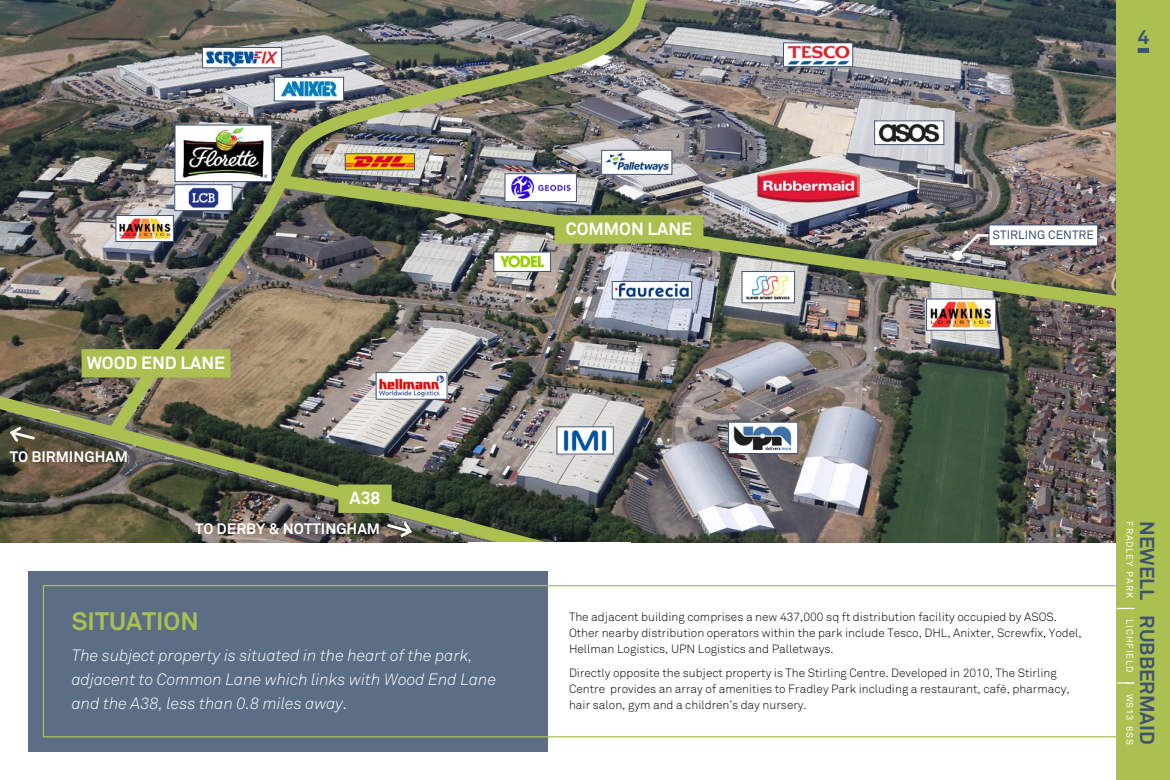
<style>
.page{position:relative;width:1170px;height:780px;background:#fff}
.page>*{position:absolute;margin:0;border:0;box-sizing:border-box;transform-origin:0 0}
.t1{font:700 25px "Akkurat";color:#aac151}
.t2{font:700 20px "Akkurat";color:#3f5371}
.t3{font:700 17.5px "Akkurat";color:#fff}
.t4{font:italic 300 16.25px/23.8px "Akkurat";color:#fff}
.t5{font:700 15px "Akkurat";color:#fff}
.t6{font:12px "Akkurat";color:#3f5371}
.t7{font:300 11.88px/16.2px "Akkurat";color:#000}
.t8{font:9.38px "Akkurat";letter-spacing:.09em;color:#fff}
</style>
<div class="page">
<div style="left:28px;top:570px;width:519px;height:181px;background:#5c6d86"></div>
<img style="left:0;top:0;width:1116px;height:542px">
<svg style="left:785px;top:64px;width:66px;height:1px"></svg>
<img style="left:785px;top:45px;width:66px;height:19px">
<div style="left:783px;top:43px;width:70px;height:24px;border:1px solid #3f5371"></div>
<img style="left:730px;top:424px;width:66px;height:28px">
<div style="left:728px;top:422px;width:70px;height:32px;border:1px solid #3f5371"></div>
<div style="left:557px;top:427px;width:56px;height:27px;background:#fff"></div>
<img style="left:593px;top:450px;width:13px;height:2px">
<div style="left:601px;top:150px;width:71px;height:24px;background:#fff"></div>
<img style="left:662px;top:163px;width:6px;height:4px">
<div style="left:601px;top:150px;width:71px;height:25px;border:1px solid #3f5371"></div>
<img style="left:0;top:376px;width:589px;height:195px">
<div style="left:339px;top:485px;width:51px;height:27px;background:#aac151"></div>
<div style="left:338px;top:484px;width:53px;height:29px;border:2px solid #aac151"></div>
<div style="left:469px;top:542px;width:162px;height:25px;background:#fff"></div>
<svg style="left:8px;top:424px;width:29px;height:20px"></svg>
<svg style="left:385px;top:519px;width:29px;height:20px"></svg>
<img style="left:662px;top:167px;width:454px;height:151px">
<img style="left:743px;top:273px;width:49px;height:28px">
<div style="left:741px;top:271px;width:53px;height:32px;border:1px solid #3f5371"></div>
<div style="left:555px;top:216px;width:147px;height:27px;background:#aac151"></div>
<div style="left:554px;top:215px;width:149px;height:28px;border:2px solid #aac151"></div>
<div style="left:43px;top:585px;width:1076px;height:152px;border:1px solid #aac151"></div>
<div style="left:1116px;top:0;width:53px;height:780px;background:#aac151"></div>
<svg style="left:1116px;top:682px;width:18px;height:1px"></svg>
<svg style="left:1116px;top:607px;width:18px;height:2px"></svg>
<div style="left:1137px;top:48px;width:11px;height:5px;background:#3f5371"></div>
<div style="left:874px;top:121px;width:69px;height:24px;background:#fff"></div>
<img style="left:878px;top:123px;width:62px;height:20px">
<div style="left:874px;top:120px;width:70px;height:25px;border:1px solid #3f5371"></div>
<div style="left:926px;top:299px;width:69px;height:31px;background:#fff"></div>
<img style="left:930px;top:301px;width:62px;height:27px">
<div style="left:926px;top:299px;width:70px;height:31px;border:1px solid #3f5371"></div>
<img style="left:97px;top:0;width:565px;height:450px">
<div style="left:82px;top:350px;width:148px;height:27px;background:#aac151"></div>
<div style="left:81px;top:349px;width:149px;height:28px;border:2px solid #aac151"></div>
<svg style="left:953px;top:233px;width:45px;height:26px"></svg>
<div style="left:952px;top:250px;width:10px;height:10px;background:#fff;border-radius:50%"></div>
<div style="left:988px;top:225px;width:109px;height:21px;background:#fff"></div>
<div style="left:988px;top:224px;width:110px;height:22px;border:1px solid #3f5371"></div>
<img style="left:176px;top:186px;width:54px;height:23px">
<div style="left:174px;top:184px;width:58px;height:27px;border:1px solid #3f5371"></div>
<h2 class="t2" style="left:1137px;top:25px;width:13px">4</h2>
<h3 class="t3" style="left:87px;top:352px;width:140px">WOOD END LANE</h3>
<p class="t5" style="left:10px;top:447px;width:120px">TO BIRMINGHAM</p>
<h3 class="t3" style="left:349px;top:487px;width:33px">A38</h3>
<p class="t5" style="left:195px;top:519px;width:187px">TO DERBY &amp; NOTTINGHAM</p>
<h1 class="t1" style="left:72px;top:605px;width:128px">SITUATION</h1>
<h3 class="t4" style="left:72px;top:644px;width:426px">The subject property is situated in the heart of the park, adjacent to Common Lane which links with Wood End Lane and the A38, less than 0.8 miles away.</h3>
<h3 class="t3" style="left:565px;top:218px;width:128px">COMMON LANE</h3>
<p class="t6" style="left:992px;top:228px;width:103px">STIRLING CENTRE</p>
<p class="t7" style="left:569px;top:608px;width:514px">The adjacent building comprises a new 437,000 sq ft distribution facility occupied by ASOS.<br>Other nearby distribution operators within the park include Tesco, DHL, Anixter, Screwfix, Yodel,<br>Hellman Logistics, UPN Logistics and Palletways.</p>
<p class="t7" style="left:569px;top:664px;width:502px">Directly opposite the subject property is The Stirling Centre. Developed in 2010, The Stirling<br>Centre provides an array of amenities to Fradley Park including a restaurant, café, pharmacy, hair salon, gym and a children’s day nursery.</p>
<p class="t8" style="left:1134px;top:521px;width:225px;rotate:90deg">FRADLEY PARK | LICHFIELD | WS13 8SS</p>
<h2 class="t2" style="left:1159px;top:521px;width:225px;rotate:90deg">NEWELL RUBBERMAID</h2>
</div>
